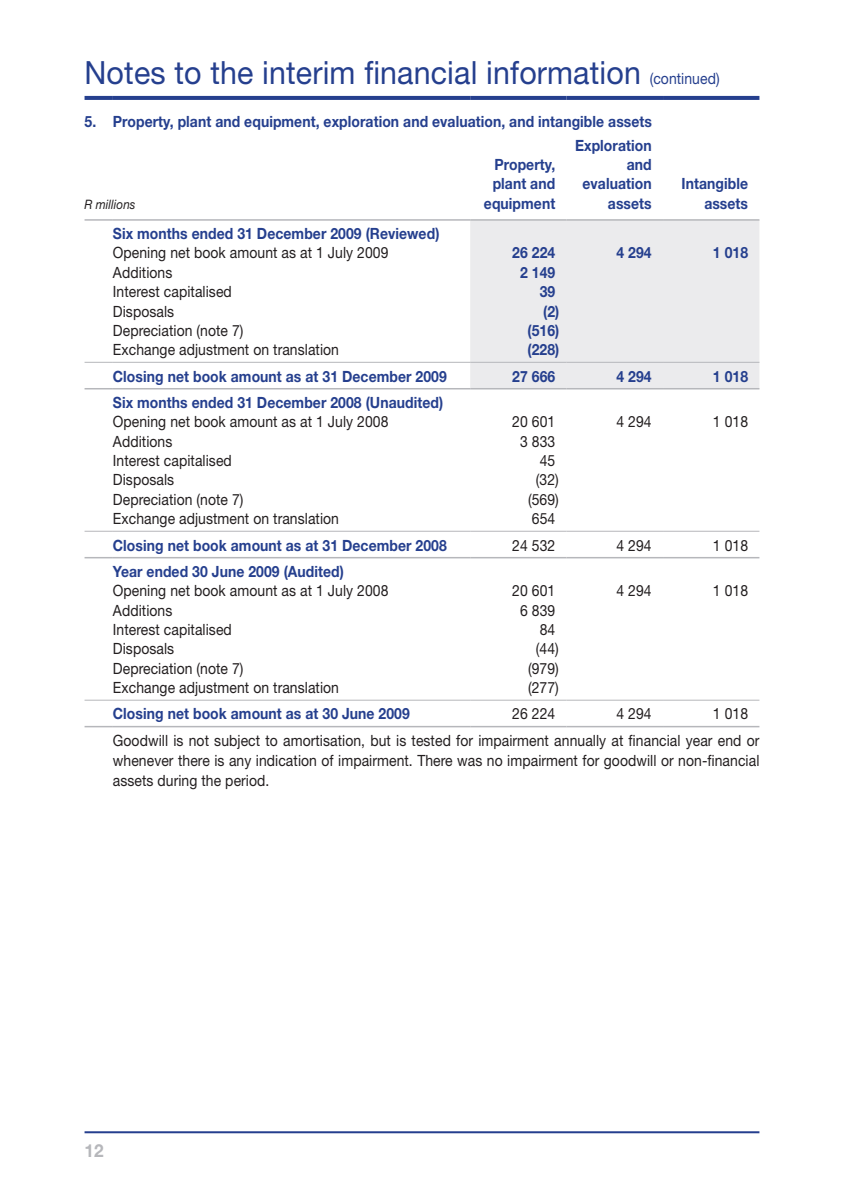
<style>
.page{position:relative;width:844px;height:1196px;background:#fff}
.page>*{position:absolute;margin:0;border:0;box-sizing:border-box;transform-origin:0 0}
.t1{font:32px "Helvetica Neue";letter-spacing:.005em;color:#253f8e;scale:.95 1}
.t2{font:700 18px "Helvetica Neue";color:#b6b7bb;scale:.95 1}
.t3{font:15.6px/26.4px "Helvetica Neue";letter-spacing:.005em;color:#231f20;scale:.9 1}
.t4{font:700 15.6px/23.6px "Helvetica Neue";letter-spacing:.005em;color:#253f8e;text-align:right;scale:.9 1}
.t5{font:italic 13px "Helvetica Neue";letter-spacing:.005em;color:#231f20;scale:.9 1}
.s1{font-size:15.6px}
</style>
<div class="page">
<hr style="left:85px;top:1131px;width:674px;height:2px;background:#253f8e">
<div style="left:470px;top:221px;width:289px;height:167px;background:#ebebed"></div>
<hr style="left:85px;top:219px;width:28px;height:2px;background:#b6b7bb">
<hr style="left:113px;top:219px;width:357px;height:2px;background:#b6b7bb">
<hr style="left:470px;top:219px;width:96px;height:2px;background:#b6b7bb">
<hr style="left:566px;top:219px;width:97px;height:2px;background:#b6b7bb">
<hr style="left:663px;top:219px;width:96px;height:2px;background:#b6b7bb">
<svg style="left:85px;top:96px;width:28px;height:4px"></svg>
<svg style="left:113px;top:96px;width:357px;height:4px"></svg>
<svg style="left:470px;top:96px;width:96px;height:4px"></svg>
<svg style="left:566px;top:96px;width:97px;height:4px"></svg>
<svg style="left:663px;top:96px;width:96px;height:4px"></svg>
<svg style="left:85px;top:362px;width:28px;height:1px"></svg>
<hr style="left:113px;top:362px;width:357px;height:1px;background:#b6b7bb">
<hr style="left:470px;top:362px;width:96px;height:1px;background:#b6b7bb">
<hr style="left:566px;top:362px;width:97px;height:1px;background:#b6b7bb">
<hr style="left:663px;top:362px;width:96px;height:1px;background:#b6b7bb">
<svg style="left:85px;top:531px;width:28px;height:1px"></svg>
<hr style="left:113px;top:531px;width:357px;height:1px;background:#b6b7bb">
<hr style="left:470px;top:531px;width:96px;height:1px;background:#b6b7bb">
<hr style="left:566px;top:531px;width:97px;height:1px;background:#b6b7bb">
<hr style="left:663px;top:531px;width:96px;height:1px;background:#b6b7bb">
<svg style="left:85px;top:388px;width:28px;height:1px"></svg>
<hr style="left:113px;top:388px;width:357px;height:1px;background:#b6b7bb">
<hr style="left:470px;top:388px;width:96px;height:1px;background:#b6b7bb">
<hr style="left:566px;top:388px;width:97px;height:1px;background:#b6b7bb">
<hr style="left:663px;top:388px;width:96px;height:1px;background:#b6b7bb">
<svg style="left:85px;top:557px;width:28px;height:1px"></svg>
<hr style="left:113px;top:557px;width:357px;height:1px;background:#b6b7bb">
<hr style="left:470px;top:557px;width:96px;height:1px;background:#b6b7bb">
<hr style="left:566px;top:557px;width:97px;height:1px;background:#b6b7bb">
<hr style="left:663px;top:557px;width:96px;height:1px;background:#b6b7bb">
<svg style="left:85px;top:699px;width:28px;height:1px"></svg>
<hr style="left:113px;top:699px;width:357px;height:1px;background:#b6b7bb">
<hr style="left:470px;top:699px;width:96px;height:1px;background:#b6b7bb">
<hr style="left:566px;top:699px;width:97px;height:1px;background:#b6b7bb">
<hr style="left:663px;top:699px;width:96px;height:1px;background:#b6b7bb">
<hr style="left:85px;top:725px;width:28px;height:2px;background:#b6b7bb">
<hr style="left:113px;top:725px;width:357px;height:2px;background:#b6b7bb">
<hr style="left:470px;top:725px;width:96px;height:2px;background:#b6b7bb">
<hr style="left:566px;top:725px;width:97px;height:2px;background:#b6b7bb">
<hr style="left:663px;top:725px;width:96px;height:2px;background:#b6b7bb">
<h1 class="t1" style="left:85px;top:54px;width:670px">Notes to the interim financial information <span class="s1">(continued)</span></h1>
<p class="t4" style="left:85px;top:109px;width:632px">5. Property, plant and equipment, exploration and evaluation, and intangible assets<br>Exploration</p>
<p class="t4" style="left:494px;top:152px;width:69px">Property,</p>
<p class="t4" style="left:627px;top:152px;width:29px">and</p>
<p class="t4" style="left:493px;top:172px;width:71px">plant and</p>
<p class="t4" style="left:582px;top:172px;width:78px">evaluation</p>
<p class="t4" style="left:681px;top:172px;width:75px">Intangible</p>
<p class="t5" style="left:85px;top:196px;width:58px">R millions</p>
<p class="t4" style="left:484px;top:191px;width:81px">equipment</p>
<p class="t4" style="left:608px;top:191px;width:50px">assets</p>
<p class="t4" style="left:704px;top:191px;width:50px">assets</p>
<p class="t4" style="left:113px;top:221px;width:364px">Six months ended 31 December 2009 (Reviewed)</p>
<p class="t3" style="left:113px;top:239px;width:308px">Opening net book amount as at 1 July 2009</p>
<p class="t4" style="left:512px;top:241px;width:49px">26 224</p>
<p class="t4" style="left:616px;top:241px;width:41px">4 294</p>
<p class="t4" style="left:713px;top:241px;width:41px">1 018</p>
<p class="t3" style="left:113px;top:259px;width:68px">Additions</p>
<p class="t4" style="left:520px;top:260px;width:41px">2 149</p>
<p class="t3" style="left:113px;top:278px;width:134px">Interest capitalised</p>
<p class="t4" style="left:539px;top:279px;width:19px">39</p>
<p class="t3" style="left:113px;top:297px;width:70px">Disposals</p>
<p class="t4" style="left:543px;top:299px;width:19px">(2)</p>
<p class="t3" style="left:113px;top:317px;width:147px">Depreciation (note 7)</p>
<p class="t4" style="left:527px;top:318px;width:37px">(516)</p>
<p class="t3" style="left:113px;top:336px;width:253px">Exchange adjustment on translation</p>
<p class="t4" style="left:527px;top:337px;width:37px">(228)</p>
<p class="t4" style="left:113px;top:364px;width:372px">Closing net book amount as at 31 December 2009</p>
<p class="t4" style="left:512px;top:364px;width:49px">27 666</p>
<p class="t4" style="left:616px;top:364px;width:41px">4 294</p>
<p class="t4" style="left:713px;top:364px;width:41px">1 018</p>
<p class="t4" style="left:113px;top:390px;width:368px">Six months ended 31 December 2008 (Unaudited)</p>
<p class="t3" style="left:113px;top:408px;width:308px">Opening net book amount as at 1 July 2008</p>
<p class="t3" style="left:512px;top:408px;width:49px">20 601</p>
<p class="t3" style="left:616px;top:408px;width:41px">4 294</p>
<p class="t3" style="left:713px;top:408px;width:41px">1 018</p>
<p class="t3" style="left:113px;top:427px;width:68px">Additions</p>
<p class="t3" style="left:520px;top:427px;width:41px">3 833</p>
<p class="t3" style="left:113px;top:447px;width:134px">Interest capitalised</p>
<p class="t3" style="left:539px;top:447px;width:19px">45</p>
<p class="t3" style="left:113px;top:466px;width:70px">Disposals</p>
<p class="t3" style="left:536px;top:466px;width:27px">(32)</p>
<p class="t3" style="left:113px;top:485px;width:147px">Depreciation (note 7)</p>
<p class="t3" style="left:528px;top:485px;width:36px">(569)</p>
<p class="t3" style="left:113px;top:505px;width:253px">Exchange adjustment on translation</p>
<p class="t3" style="left:532px;top:505px;width:28px">654</p>
<p class="t4" style="left:113px;top:532px;width:372px">Closing net book amount as at 31 December 2008</p>
<p class="t3" style="left:512px;top:531px;width:49px">24 532</p>
<p class="t3" style="left:616px;top:531px;width:41px">4 294</p>
<p class="t3" style="left:713px;top:531px;width:41px">1 018</p>
<p class="t4" style="left:113px;top:559px;width:258px">Year ended 30 June 2009 (Audited)</p>
<p class="t3" style="left:113px;top:577px;width:308px">Opening net book amount as at 1 July 2008</p>
<p class="t3" style="left:512px;top:577px;width:49px">20 601</p>
<p class="t3" style="left:616px;top:577px;width:41px">4 294</p>
<p class="t3" style="left:713px;top:577px;width:41px">1 018</p>
<p class="t3" style="left:113px;top:596px;width:68px">Additions</p>
<p class="t3" style="left:520px;top:596px;width:41px">6 839</p>
<p class="t3" style="left:113px;top:616px;width:134px">Interest capitalised</p>
<p class="t3" style="left:539px;top:616px;width:19px">84</p>
<p class="t3" style="left:113px;top:635px;width:70px">Disposals</p>
<p class="t3" style="left:536px;top:635px;width:27px">(44)</p>
<p class="t3" style="left:113px;top:654px;width:147px">Depreciation (note 7)</p>
<p class="t3" style="left:528px;top:654px;width:36px">(979)</p>
<p class="t3" style="left:113px;top:674px;width:253px">Exchange adjustment on translation</p>
<p class="t3" style="left:528px;top:674px;width:36px">(277)</p>
<p class="t4" style="left:113px;top:701px;width:331px">Closing net book amount as at 30 June 2009</p>
<p class="t3" style="left:512px;top:700px;width:49px">26 224</p>
<p class="t3" style="left:616px;top:700px;width:41px">4 294</p>
<p class="t3" style="left:113px;top:700px;width:720px;text-indent:600px">1 018<br>Goodwill is not subject to amortisation, but is tested for impairment annually at financial year end or</p>
<p class="t3" style="left:113px;top:750px;width:720px;line-height:20px">whenever there is any indication of impairment. There was no impairment for goodwill or non-financial assets during the period.</p>
<p class="t2" style="left:85px;top:1138px;width:22px">12</p>
</div>
